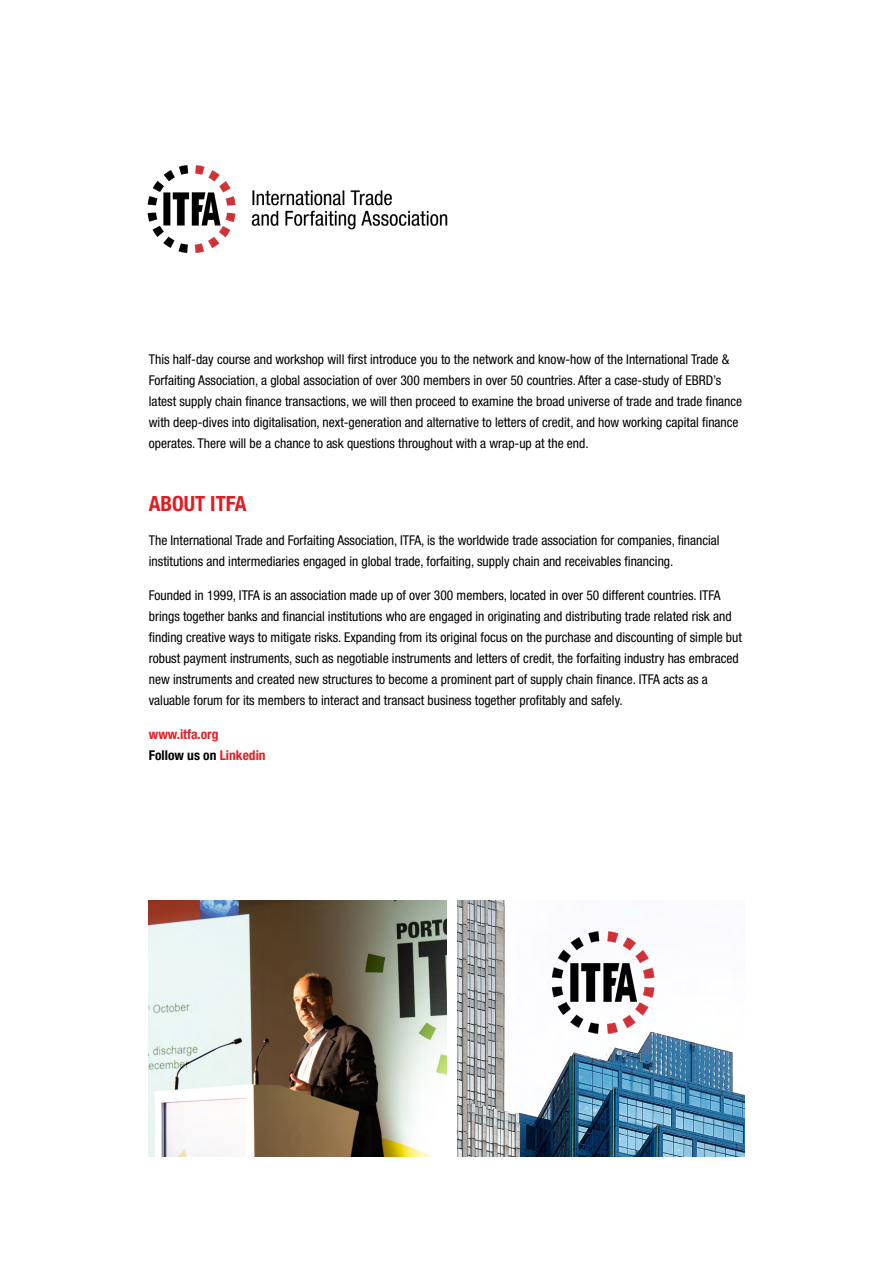
<style>
.page{position:relative;width:893px;height:1263px;background:#fff}
.page>*{position:absolute;margin:0;border:0;box-sizing:border-box;transform-origin:0 0}
.t1{font:700 condensed 21px "Helvetica Neue LT Std";color:#e31b23}
.t2{font:condensed 13.5px/21px "Helvetica Neue LT Std";color:#000}
.t3{font:700 condensed 13.5px/21px "Helvetica Neue LT Std";color:#e31f27}
.s1{color:#000}
</style>
<div class="page">
<img style="left:147px;top:165px;width:301px;height:89px">
<img style="left:149px;top:901px;width:297px;height:256px">
<img style="left:457px;top:901px;width:287px;height:256px">
<img style="left:502px;top:900px;width:154px;height:184px">
<p class="t2" style="left:149px;top:348px;width:595px">This half-day course and workshop will first introduce you to the network and know-how of the International Trade &amp; Forfaiting Association, a global association of over 300 members in over 50 countries. After a case-study of EBRD’s latest supply chain finance transactions, we will then proceed to examine the broad universe of trade and trade finance with deep-dives into digitalisation, next-generation and alternative to letters of credit, and how working capital finance operates. There will be a chance to ask questions throughout with a wrap-up at the end.</p>
<h1 class="t1" style="left:149px;top:491px;width:99px">ABOUT ITFA</h1>
<p class="t2" style="left:149px;top:530px;width:572px">The International Trade and Forfaiting Association, ITFA, is the worldwide trade association for companies, financial institutions and intermediaries engaged in global trade, forfaiting, supply chain and receivables financing.</p>
<p class="t2" style="left:149px;top:584px;width:595px">Founded in 1999, ITFA is an association made up of over 300 members, located in over 50 different countries. ITFA brings together banks and financial institutions who are engaged in originating and distributing trade related risk and finding creative ways to mitigate risks. Expanding from its original focus on the purchase and discounting of simple but robust payment instruments, such as negotiable instruments and letters of credit, the forfaiting industry has embraced new instruments and created new structures to become a prominent part of supply chain finance. ITFA acts as a valuable forum for its members to interact and transact business together profitably and safely.</p>
<p class="t3" style="left:149px;top:723px;width:118px">www.itfa.org<br><span class="s1">Follow us on</span> Linkedin</p>
</div>
